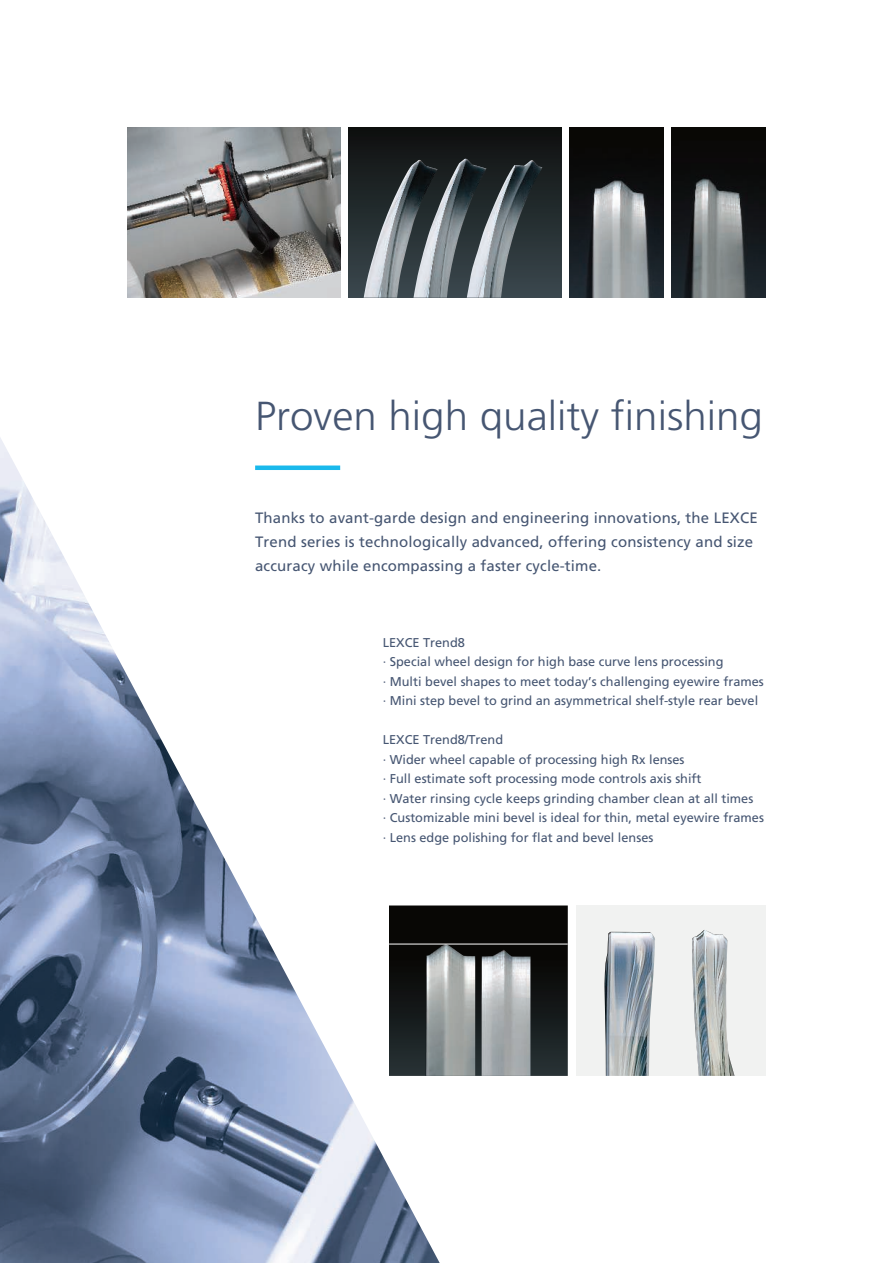
<style>
.page{position:relative;width:893px;height:1263px;background:#fff}
.page>*{position:absolute;margin:0;border:0;box-sizing:border-box;transform-origin:0 0}
.t1{font:300 40.5px "Frutiger";color:#465672;scale:1.04 1}
.t2{font:15px/24px "Frutiger";letter-spacing:.01em;color:#465672}
.t3{font:12.75px/19.5px "Frutiger";color:#465672}
</style>
<div class="page">
<img style="left:0;top:438px;width:446px;height:825px">
<img style="left:349px;top:128px;width:212px;height:170px">
<img style="left:364px;top:159px;width:178px;height:139px">
<img style="left:389px;top:906px;width:179px;height:170px">
<img style="left:425px;top:945px;width:50px;height:131px">
<img style="left:482px;top:949px;width:48px;height:127px">
<hr style="left:389px;top:944px;width:179px;height:1px;background:#fff">
<div style="left:576px;top:906px;width:189px;height:170px;background:#f1f2f1"></div>
<img style="left:604px;top:932px;width:51px;height:144px">
<img style="left:692px;top:930px;width:42px;height:146px">
<img style="left:128px;top:128px;width:212px;height:170px">
<img style="left:672px;top:128px;width:93px;height:170px">
<img style="left:570px;top:128px;width:93px;height:170px">
<div style="left:255px;top:465px;width:85px;height:5px;background:#1ab9ec"></div>
<h1 class="t1" style="left:255px;top:399px;width:490px">Proven high quality finishing</h1>
<p class="t2" style="left:255px;top:507px;width:504px">Thanks to avant-garde design and engineering innovations, the LEXCE<br>Trend series is technologically advanced, offering consistency and size accuracy while encompassing a faster cycle-time.</p>
<p class="t3" style="left:383px;top:633px;width:383px">LEXCE Trend8<br>· Special wheel design for high base curve lens processing<br>· Multi bevel shapes to meet today’s challenging eyewire frames · Mini step bevel to grind an asymmetrical shelf-style rear bevel</p>
<p class="t3" style="left:383px;top:731px;width:383px">LEXCE Trend8/Trend<br>· Wider wheel capable of processing high Rx lenses<br>· Full estimate soft processing mode controls axis shift<br>· Water rinsing cycle keeps grinding chamber clean at all times<br>· Customizable mini bevel is ideal for thin, metal eyewire frames · Lens edge polishing for flat and bevel lenses</p>
</div>
